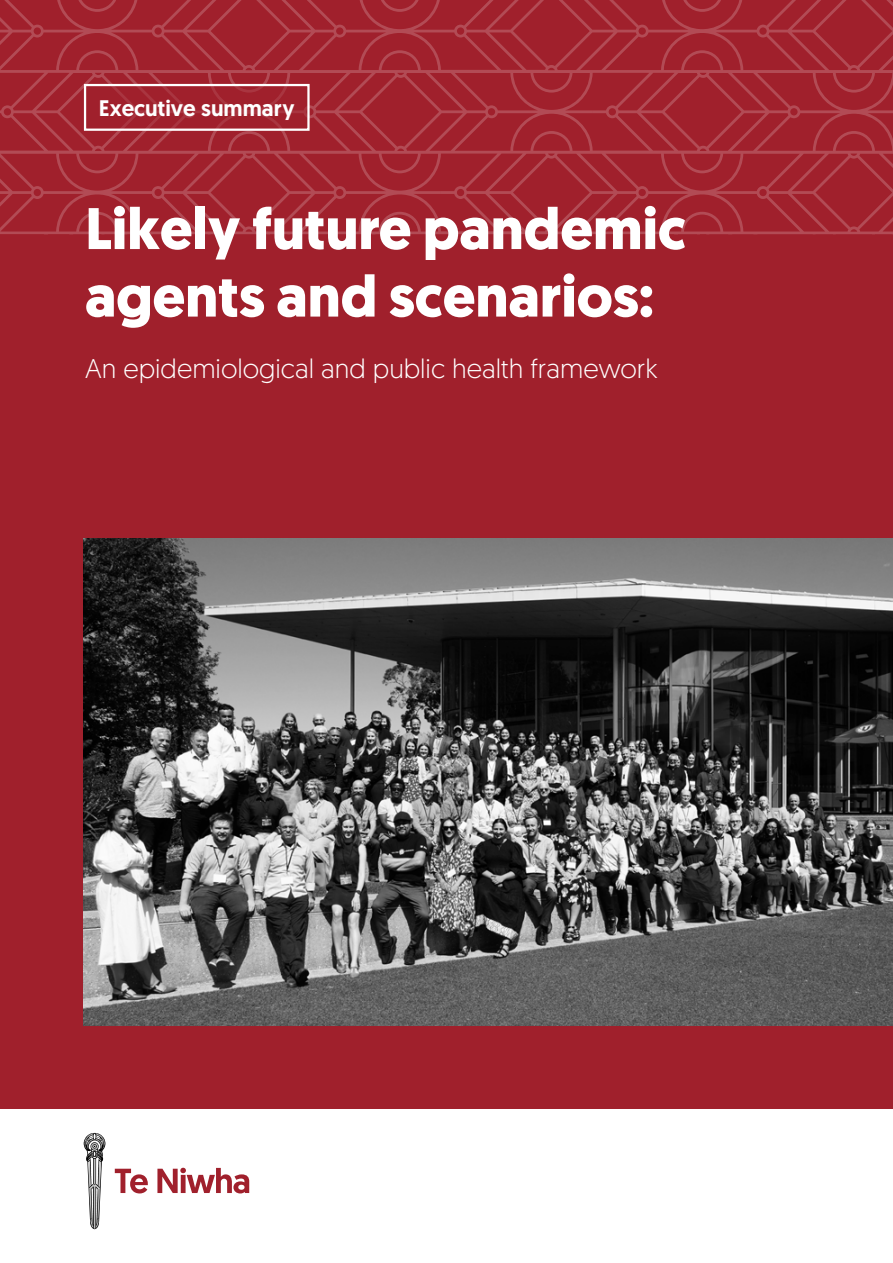
<style>
.page{position:relative;width:893px;height:1263px;background:#fff}
.page>*{position:absolute;margin:0;border:0;box-sizing:border-box;transform-origin:0 0}
.Heading_cover{font:700 58.5px/67.5px "Geomanist";color:#fff}
.Heading_cover_sub{font:300 27px "Geomanist";color:#fff}
.t1{font:500 22.5px "Geomanist";color:#fff}
</style>
<div class="page">
<div style="left:0;top:0;width:893px;height:1108px;background:#a0202c"></div>
<svg style="left:0;top:0;width:893px;height:234px"></svg>
<div style="left:85px;top:85px;width:223px;height:45px;background:#a0202c"></div>
<div style="left:84px;top:84px;width:226px;height:47px;border:2px solid #fff"></div>
<img style="left:84px;top:539px;width:809px;height:486px">
<svg style="left:84px;top:1132px;width:21px;height:97px"></svg>
<svg style="left:115px;top:1169px;width:33px;height:24px"></svg>
<svg style="left:157px;top:1168px;width:92px;height:25px"></svg>
<p class="t1" style="left:99px;top:93px;width:197px">Executive summary</p>
<h1 class="Heading_cover" style="left:85px;top:195px;width:602px">Likely future pandemic agents and scenarios:</h1>
<h2 class="Heading_cover_sub" style="left:85px;top:351px;width:574px">An epidemiological and public health framework</h2>
</div>
